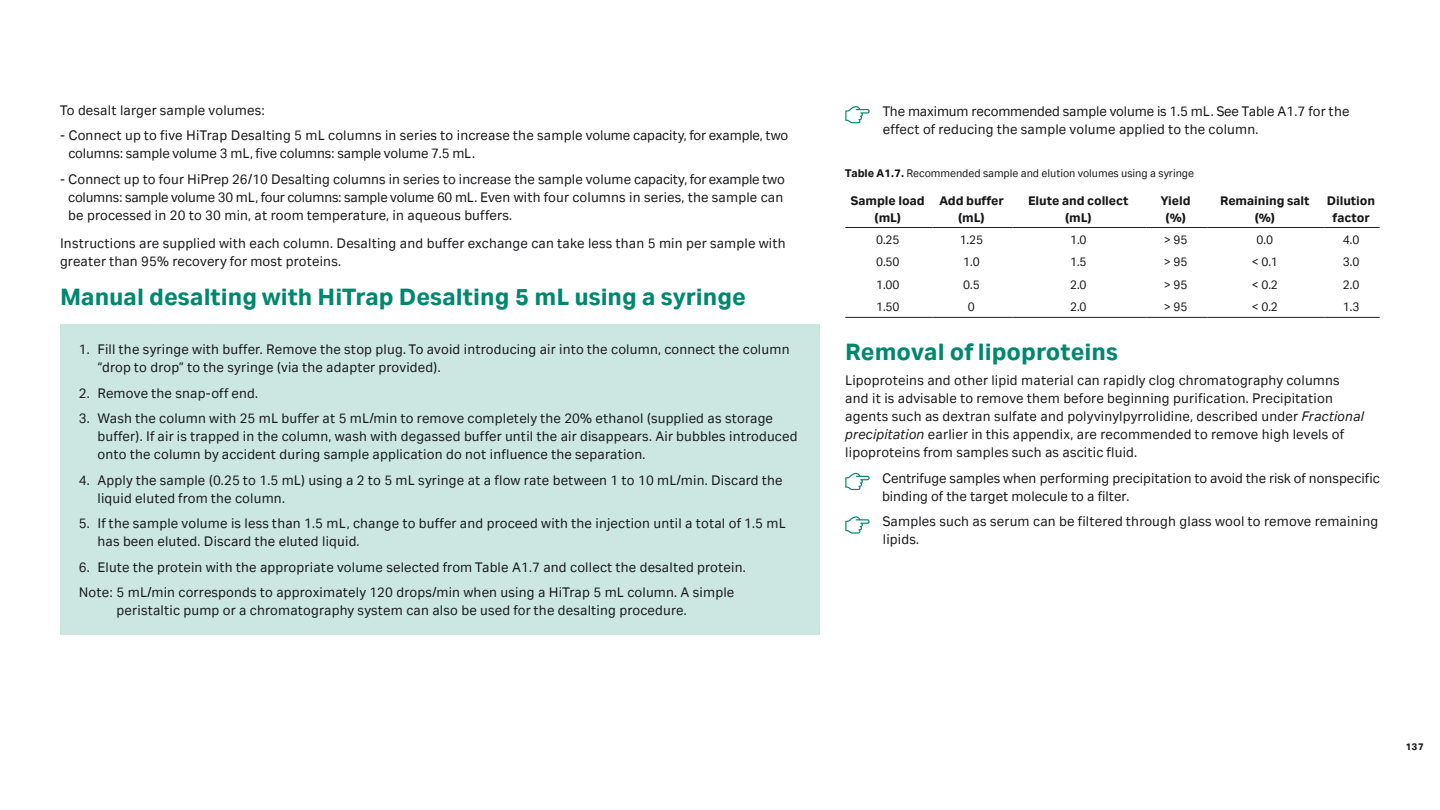
<style>
.page{position:relative;width:1440px;height:810px;background:#fff}
.page>*{position:absolute;margin:0;border:0;box-sizing:border-box;transform-origin:0 0}
.Subhead_1{font:700 25.5px "Cytiva Aktiv";color:#00886f}
.Body_Text{font:15px/18px "Cytiva Aktiv";letter-spacing:.01em;color:#18181b}
.Body_Text-2{font:15px/18px "Cytiva Aktiv";letter-spacing:-.01em;color:#18181b}
.Table_Text_2{font:700 13.5px/16.5px "Cytiva Aktiv";letter-spacing:-.005em;color:#18181b;text-align:center}
.Table_Text_2-2{font:13.5px "Cytiva Aktiv";letter-spacing:-.005em;color:#18181b}
.t1{font:12px "Cytiva Aktiv";letter-spacing:-.005em;color:#18181b}
.t2{font:700 10.5px "Cytiva Aktiv";color:#18181b}
.s1{font-weight:700}
.s2{font-style:italic}
</style>
<div class="page">
<div style="left:60px;top:324px;width:759px;height:310px;background:#cce7e2"></div>
<svg style="left:845px;top:106px;width:25px;height:17px"></svg>
<hr style="left:845px;top:227px;width:87px;height:1px;background:#231f20">
<hr style="left:932px;top:227px;width:80px;height:1px;background:#231f20">
<hr style="left:1012px;top:227px;width:134px;height:1px;background:#231f20">
<hr style="left:1146px;top:227px;width:61px;height:1px;background:#231f20">
<hr style="left:1207px;top:227px;width:118px;height:1px;background:#231f20">
<hr style="left:1325px;top:227px;width:55px;height:1px;background:#231f20">
<hr style="left:845px;top:317px;width:87px;height:1px;background:#231f20">
<hr style="left:932px;top:317px;width:80px;height:1px;background:#231f20">
<hr style="left:1012px;top:317px;width:134px;height:1px;background:#231f20">
<hr style="left:1146px;top:317px;width:61px;height:1px;background:#231f20">
<hr style="left:1207px;top:317px;width:118px;height:1px;background:#231f20">
<hr style="left:1325px;top:317px;width:55px;height:1px;background:#231f20">
<svg style="left:845px;top:473px;width:25px;height:17px"></svg>
<svg style="left:845px;top:516px;width:25px;height:18px"></svg>
<p class="Body_Text" style="left:60px;top:101px;width:206px">To desalt larger sample volumes:</p>
<p class="Body_Text-2" style="left:68px;top:126px;width:721px;text-indent:-8px">- Connect up to five HiTrap Desalting 5 mL columns in series to increase the sample volume capacity, for example, two columns: sample volume 3 mL, five columns: sample volume 7.5 mL.</p>
<p class="Body_Text" style="left:68px;top:170px;width:718px;text-align:justify;text-indent:-8px">- Connect up to four HiPrep 26/10 Desalting columns in series to increase the sample volume capacity, for example two columns: sample volume 30 mL, four columns: sample volume 60 mL. Even with four columns in series, the sample can be processed in 20 to 30 min, at room temperature, in aqueous buffers.</p>
<p class="Body_Text" style="left:60px;top:234px;width:727px">Instructions are supplied with each column. Desalting and buffer exchange can take less than 5 min per sample with greater than 95% recovery for most proteins.</p>
<p class="Subhead_1" style="left:60px;top:282px;width:688px">Manual desalting with HiTrap Desalting 5 mL using a syringe</p>
<p class="Body_Text" style="left:98px;top:340px;width:694px;text-indent:-19px">1. Fill the syringe with buffer. Remove the stop plug. To avoid introducing air into the column, connect the column “drop to drop” to the syringe (via the adapter provided).</p>
<p class="Body_Text" style="left:79px;top:384px;width:181px">2. Remove the snap-off end.</p>
<p class="Body_Text" style="left:98px;top:409px;width:701px;text-indent:-19px">3. Wash the column with 25 mL buffer at 5 mL/min to remove completely the 20% ethanol (supplied as storage buffer). If air is trapped in the column, wash with degassed buffer until the air disappears. Air bubbles introduced onto the column by accident during sample application do not influence the separation.</p>
<p class="Body_Text" style="left:98px;top:471px;width:687px;text-indent:-19px">4. Apply the sample (0.25 to 1.5 mL) using a 2 to 5 mL syringe at a flow rate between 1 to 10 mL/min. Discard the liquid eluted from the column.</p>
<p class="Body_Text" style="left:98px;top:514px;width:690px;text-indent:-19px">5. If the sample volume is less than 1.5 mL, change to buffer and proceed with the injection until a total of 1.5 mL has been eluted. Discard the eluted liquid.</p>
<p class="Body_Text" style="left:79px;top:558px;width:668px">6. Elute the protein with the appropriate volume selected from Table A1.7 and collect the desalted protein.</p>
<p class="Body_Text" style="left:117px;top:583px;width:619px;text-indent:-38px">Note: 5 mL/min corresponds to approximately 120 drops/min when using a HiTrap 5 mL column. A simple peristaltic pump or a chromatography system can also be used for the desalting procedure.</p>
<p class="Body_Text" style="left:883px;top:102px;width:468px">The maximum recommended sample volume is 1.5 mL. See Table A1.7 for the effect of reducing the sample volume applied to the column.</p>
<p class="t1" style="left:845px;top:166px;width:350px"><span class="s1">Table A1.7.</span> Recommended sample and elution volumes using a syringe</p>
<p class="Table_Text_2" style="left:851px;top:192px;width:75px">Sample load (mL)</p>
<p class="Table_Text_2" style="left:939px;top:192px;width:66px">Add buffer (mL)</p>
<p class="Table_Text_2" style="left:1028px;top:192px;width:102px">Elute and collect (mL)</p>
<p class="Table_Text_2" style="left:1161px;top:192px;width:31px">Yield (%)</p>
<p class="Table_Text_2" style="left:1220px;top:192px;width:91px">Remaining salt (%)</p>
<p class="Table_Text_2" style="left:1327px;top:192px;width:50px">Dilution factor</p>
<p class="Table_Text_2-2" style="left:876px;top:232px;width:25px">0.25</p>
<p class="Table_Text_2-2" style="left:960px;top:232px;width:25px">1.25</p>
<p class="Table_Text_2-2" style="left:1070px;top:232px;width:18px">1.0</p>
<p class="Table_Text_2-2" style="left:1164px;top:232px;width:25px">&gt; 95</p>
<p class="Table_Text_2-2" style="left:1257px;top:232px;width:18px">0.0</p>
<p class="Table_Text_2-2" style="left:1343px;top:232px;width:18px">4.0</p>
<p class="Table_Text_2-2" style="left:876px;top:255px;width:25px">0.50</p>
<p class="Table_Text_2-2" style="left:963px;top:255px;width:18px">1.0</p>
<p class="Table_Text_2-2" style="left:1070px;top:255px;width:18px">1.5</p>
<p class="Table_Text_2-2" style="left:1164px;top:255px;width:25px">&gt; 95</p>
<p class="Table_Text_2-2" style="left:1252px;top:255px;width:28px">&lt; 0.1</p>
<p class="Table_Text_2-2" style="left:1343px;top:255px;width:18px">3.0</p>
<p class="Table_Text_2-2" style="left:876px;top:277px;width:25px">1.00</p>
<p class="Table_Text_2-2" style="left:963px;top:277px;width:18px">0.5</p>
<p class="Table_Text_2-2" style="left:1070px;top:277px;width:18px">2.0</p>
<p class="Table_Text_2-2" style="left:1164px;top:277px;width:25px">&gt; 95</p>
<p class="Table_Text_2-2" style="left:1252px;top:277px;width:28px">&lt; 0.2</p>
<p class="Table_Text_2-2" style="left:1343px;top:277px;width:18px">2.0</p>
<p class="Table_Text_2-2" style="left:876px;top:300px;width:25px">1.50</p>
<p class="Table_Text_2-2" style="left:968px;top:300px;width:9px">0</p>
<p class="Table_Text_2-2" style="left:1070px;top:300px;width:18px">2.0</p>
<p class="Table_Text_2-2" style="left:1164px;top:300px;width:25px">&gt; 95</p>
<p class="Table_Text_2-2" style="left:1252px;top:300px;width:28px">&lt; 0.2</p>
<p class="Table_Text_2-2" style="left:1343px;top:300px;width:18px">1.3</p>
<p class="Subhead_1" style="left:845px;top:337px;width:274px">Removal of lipoproteins</p>
<p class="Body_Text" style="left:845px;top:371px;width:520px">Lipoproteins and other lipid material can rapidly clog chromatography columns and it is advisable to remove them before beginning purification. Precipitation agents such as dextran sulfate and polyvinylpyrrolidine, described under <span class="s2">Fractional precipitation</span> earlier in this appendix, are recommended to remove high levels of lipoproteins from samples such as ascitic fluid.</p>
<p class="Body_Text" style="left:882px;top:469px;width:499px">Centrifuge samples when performing precipitation to avoid the risk of nonspecific binding of the target molecule to a filter.</p>
<p class="Body_Text" style="left:883px;top:512px;width:497px">Samples such as serum can be filtered through glass wool to remove remaining lipids.</p>
<p class="t2" style="left:1406px;top:741px;width:20px">137</p>
</div>
